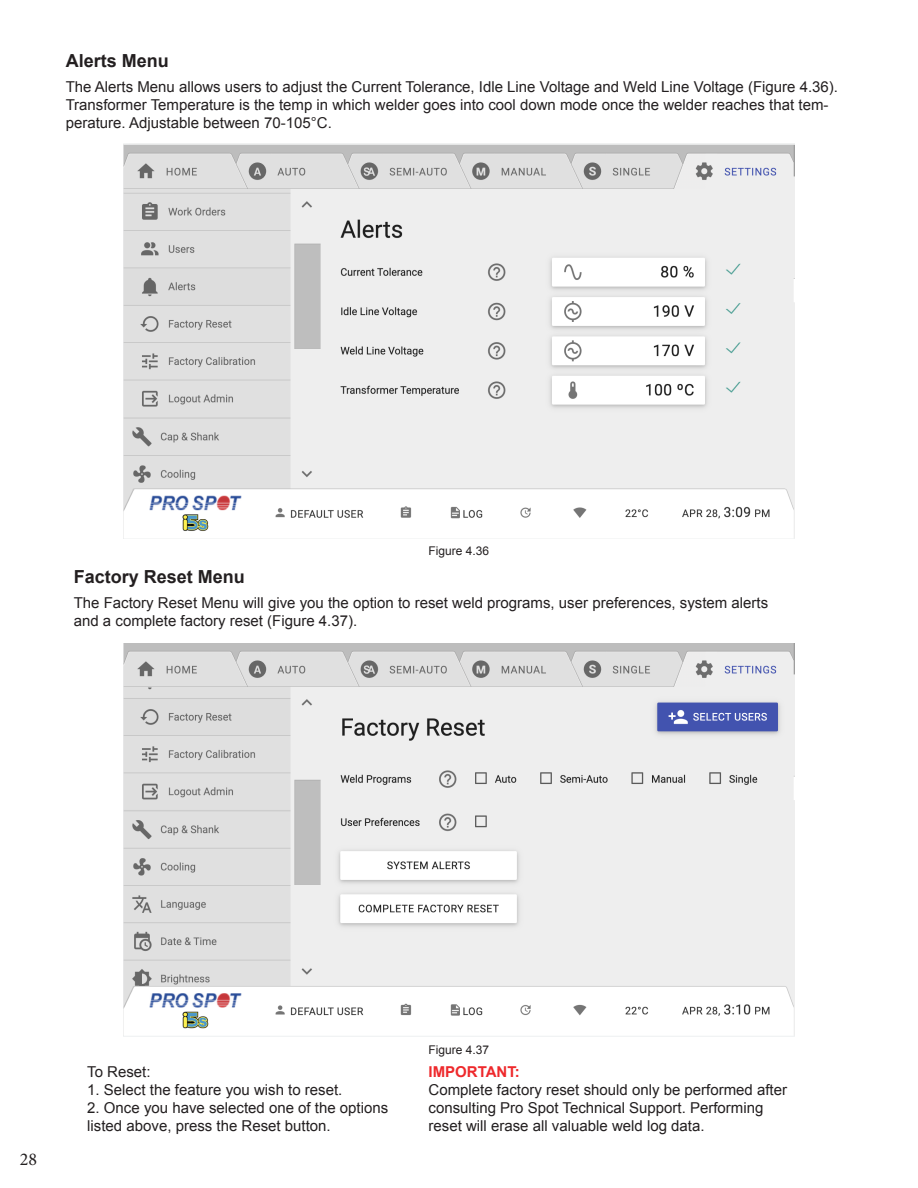
<style>
.page{position:relative;width:918px;height:1188px;background:#fff}
.page>*{position:absolute;margin:0;border:0;box-sizing:border-box;transform-origin:0 0}
.Section_Header{font:700 18px "Arial";color:#231f20}
.t1{font:18px "Minion Pro";color:#231f20}
.Body_Text{font:15px/18px "Arial";color:#231f20}
.Body_Text-2{font:700 15px "Arial";color:#ee292c}
.t2{font:12px "Arial";color:#231f20}
</style>
<div class="page">
<img style="left:123px;top:144px;width:672px;height:394px">
<img style="left:124px;top:644px;width:670px;height:393px">
<p class="Section_Header" style="left:66px;top:49px;width:105px">Alerts Menu</p>
<p class="Body_Text" style="left:66px;top:78px;width:774px">The Alerts Menu allows users to adjust the Current Tolerance, Idle Line Voltage and Weld Line Voltage (Figure 4.36).<br>Transformer Temperature is the temp in which welder goes into cool down mode once the welder reaches that tem&shy;perature. Adjustable between 70-105°C.</p>
<p class="t2" style="left:429px;top:543px;width:62px">Figure 4.36</p>
<p class="Section_Header" style="left:74px;top:565px;width:173px">Factory Reset Menu</p>
<p class="Body_Text" style="left:74px;top:594px;width:696px">The Factory Reset Menu will give you the option to reset weld programs, user preferences, system alerts and a complete factory reset (Figure 4.37).</p>
<p class="t1" style="left:20px;top:1147px;width:19px">28</p>
<p class="Body_Text" style="left:87px;top:1063px;width:65px">To Reset:</p>
<p class="Body_Text" style="left:87px;top:1081px;width:257px">1. Select the feature you wish to reset.</p>
<p class="Body_Text" style="left:87px;top:1099px;width:303px">2. Once you have selected one of the options listed above, press the Reset button.</p>
<p class="t2" style="left:429px;top:1042px;width:62px">Figure 4.37</p>
<p class="Body_Text-2" style="left:429px;top:1062px;width:93px">IMPORTANT:</p>
<p class="Body_Text" style="left:429px;top:1081px;width:360px">Complete factory reset should only be performed after consulting Pro Spot Technical Support. Performing reset will erase all valuable weld log data.</p>
</div>
